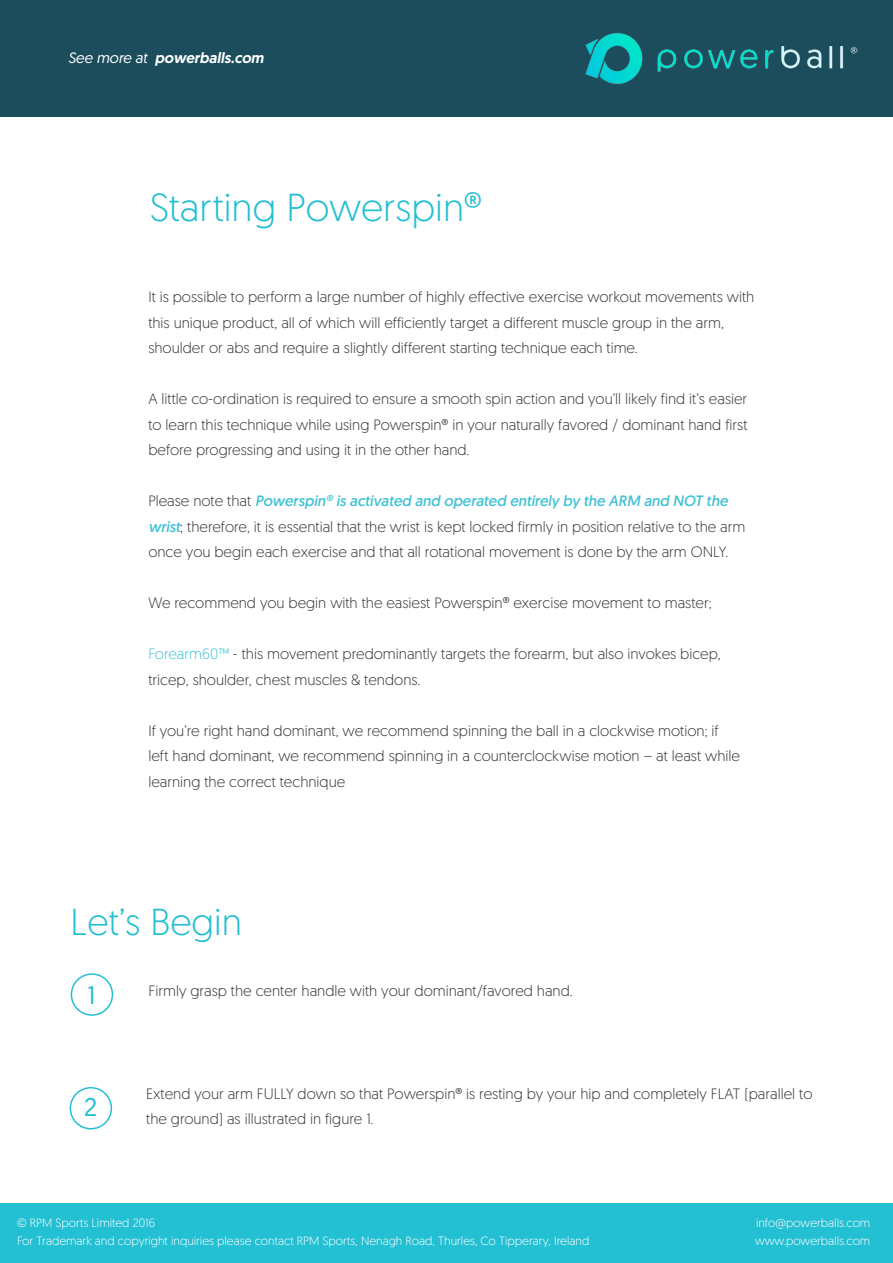
<style>
.page{position:relative;width:893px;height:1263px;background:#fff}
.page>*{position:absolute;margin:0;border:0;box-sizing:border-box;transform-origin:0 0}
.t1{font:300 39px "Geomanist";color:#23bfd2}
.t2{font:300 37.5px "Geomanist";color:#23bfd2}
.t3{font:25.5px "Geomanist";color:#23bfd2}
.t4{font:300 15px/25.5px "Geomanist";color:#363536}
.t5{font:italic 500 15px "Geomanist";color:#fff}
.t6{font:300 12px/18px "Geomanist";color:#fff}
.s1{font-weight:400}
.s2{font-weight:400;font-style:italic;color:#40c2d4}
.s3{color:#40c2d4}
</style>
<div class="page">
<div style="left:0;top:0;width:893px;height:117px;background:#1c4d5c"></div>
<img style="left:585px;top:33px;width:272px;height:51px">
<div style="left:0;top:1203px;width:893px;height:60px;background:#23bfd2"></div>
<div style="left:70px;top:1087px;width:42px;height:42px;border:2px solid #23bfd2;border-radius:50%"></div>
<div style="left:71px;top:973px;width:42px;height:43px;border:2px solid #23bfd2;border-radius:50%"></div>
<p class="t5" style="left:68px;top:48px;width:197px"><span class="s1">See more at</span> powerballs.com</p>
<h1 class="t1" style="left:150px;top:182px;width:334px">Starting Powerspin®</h1>
<p class="t4" style="left:148px;top:284px;width:607px">It is possible to perform a large number of highly effective exercise workout movements with this unique product, all of which will efficiently target a different muscle group in the arm, shoulder or abs and require a slightly different starting technique each time.</p>
<p class="t4" style="left:148px;top:386px;width:601px;text-align:justify">A little co-ordination is required to ensure a smooth spin action and you’ll likely find it’s easier to learn this technique while using Powerspin® in your naturally favored / dominant hand first before progressing and using it in the other hand.</p>
<p class="t4" style="left:148px;top:488px;width:599px">Please note that <span class="s2">Powerspin® is activated and operated entirely by the ARM and NOT the wrist</span>; therefore, it is essential that the wrist is kept locked firmly in position relative to the arm once you begin each exercise and that all rotational movement is done by the arm ONLY.</p>
<p class="t4" style="left:148px;top:590px;width:565px">We recommend you begin with the easiest Powerspin® exercise movement to master;</p>
<p class="t4" style="left:148px;top:641px;width:574px"><span class="s3">Forearm60™</span> - this movement predominantly targets the forearm, but also invokes bicep, tricep, shoulder, chest muscles &amp; tendons.</p>
<p class="t4" style="left:148px;top:717px;width:593px">If you’re right hand dominant, we recommend spinning the ball in a clockwise motion; if left hand dominant, we recommend spinning in a counterclockwise motion – at least while learning the correct technique</p>
<h2 class="t2" style="left:71px;top:897px;width:173px">Let’s Begin</h2>
<h3 class="t3" style="left:88px;top:978px;width:9px">1</h3>
<p class="t4" style="left:148px;top:977px;width:426px">Firmly grasp the center handle with your dominant/favored hand.</p>
<h3 class="t3" style="left:84px;top:1090px;width:15px">2</h3>
<p class="t4" style="left:146px;top:1080px;width:668px">Extend your arm FULLY down so that Powerspin® is resting by your hip and completely FLAT (parallel to the ground) as illustrated in figure 1.</p>
<p class="t6" style="left:17px;top:1213px;width:574px">© RPM Sports Limited 2016<br>For Trademark and copyright inquiries please contact RPM Sports, Nenagh Road, Thurles, Co Tipperary, Ireland</p>
<p class="t6" style="left:755px;top:1213px;width:117px">info@powerballs.com www.powerballs.com</p>
</div>
